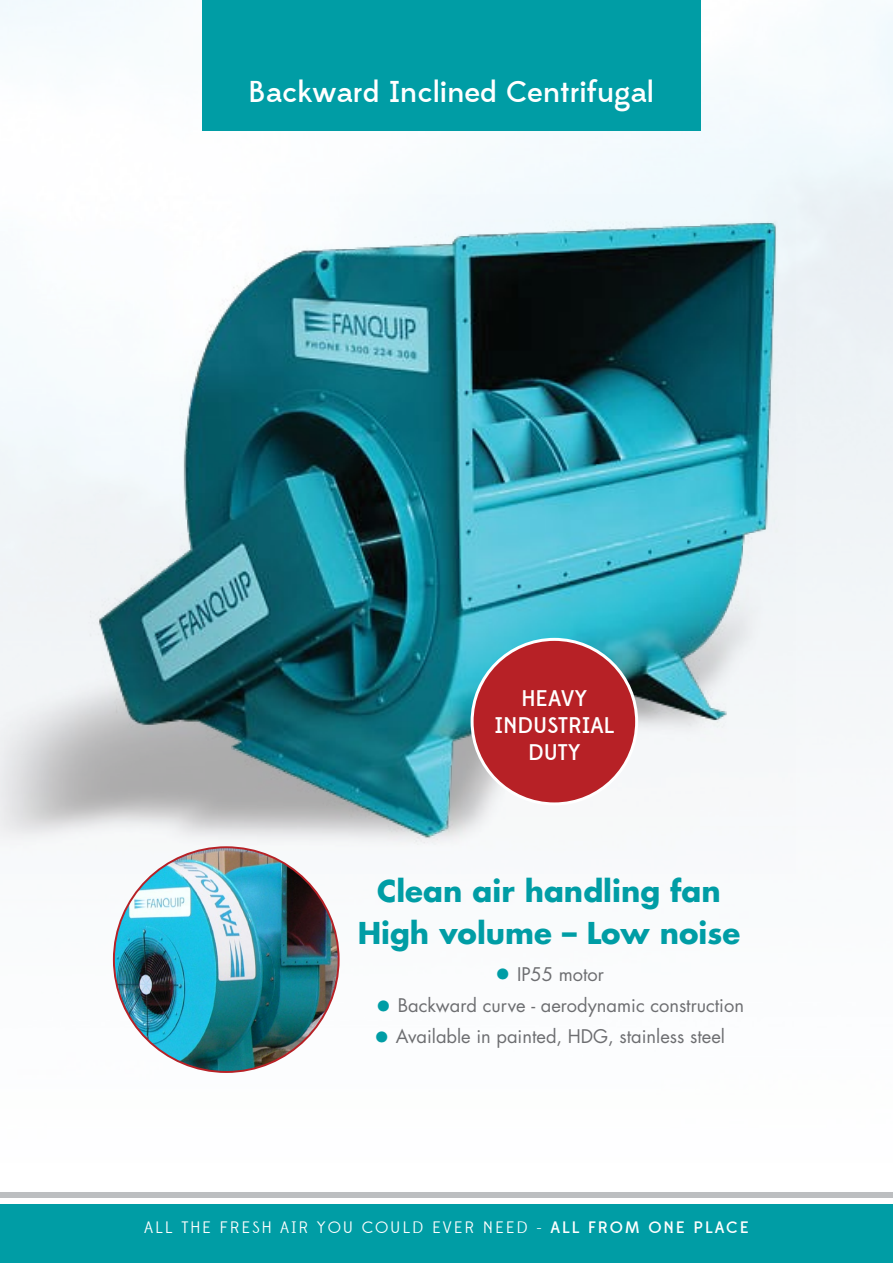
<style>
.page{position:relative;width:893px;height:1263px;background:#fff}
.page>*{position:absolute;margin:0;border:0;box-sizing:border-box;transform-origin:0 0}
.t1{font:500 30px "Edmondsans";color:#fff}
.t2{font:700 29.25px/41.7px "Futura";color:#009da5;text-align:center}
.t3{font:500 22.5px/27px "Edmondsans";color:#fff;text-align:center}
.t4{font:18.3px "Futura";color:#6d6e71}
.t5{font:16.5px "Edmondsans";letter-spacing:.11em;color:#fff}
.s1{font-size:29.25px;color:#009da5}
.s2{font-weight:500}
</style>
<div class="page">
<img style="left:0;top:0;width:893px;height:1073px">
<img style="left:0;top:194px;width:795px;height:680px">
<img style="left:114px;top:847px;width:225px;height:225px;border-radius:112px">
<div style="left:0;top:1204px;width:893px;height:59px;background:#009da5"></div>
<div style="left:0;top:1192px;width:893px;height:6px;background:#bcbec0"></div>
<div style="left:202px;top:0;width:498px;height:131px;background:#009da5"></div>
<div style="left:472px;top:639px;width:165px;height:165px;background:#b72126;border-radius:50%"></div>
<h1 class="t1" style="left:248px;top:74px;width:407px">Backward Inclined Centrifugal</h1>
<p class="t3" style="left:494px;top:686px;width:122px">HEAVY<br>INDUSTRIAL<br>DUTY</p>
<h2 class="t2" style="left:358px;top:869px;width:384px">Clean air handling fan<br>High volume – Low noise</h2>
<p class="t4" style="left:494px;top:961px;width:111px"><span class="s1">•</span> IP55 motor</p>
<p class="t4" style="left:375px;top:993px;width:371px"><span class="s1">•</span> Backward curve - aerodynamic construction</p>
<p class="t4" style="left:373px;top:1024px;width:354px"><span class="s1">•</span> Available in painted, HDG, stainless steel</p>
<p class="t5" style="left:144px;top:1218px;width:606px">ALL THE FRESH AIR YOU COULD EVER NEED - <span class="s2">ALL FROM ONE PLACE</span></p>
</div>
